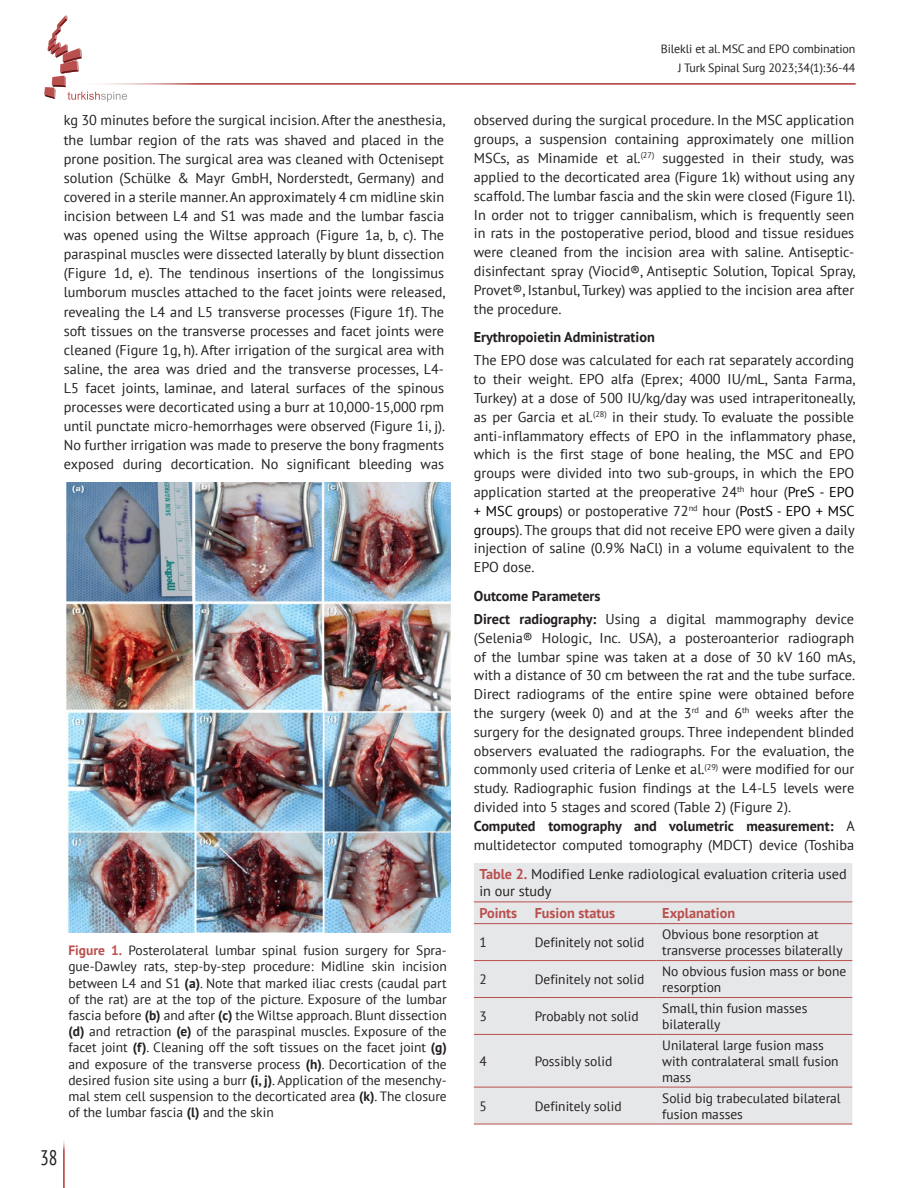
<style>
.page{position:relative;width:918px;height:1188px;background:#fff}
.page>*{position:absolute;margin:0;border:0;box-sizing:border-box;transform-origin:0 0}
.t1{font:condensed 21px "PT Sans";color:#231f20;scale:.92 1}
.YAZI{font:14.25px/18.8px "PT Sans";color:#231f20;text-align:justify}
.TABLO-BASI{font:14.25px/17.1px "PT Sans";color:#231f20}
.ARA_BASLIK{font:700 14.25px "PT Sans";color:#231f20}
.TABLO-ARA{font:700 14.25px "PT Sans";color:#b9504e}
.RESİM_ALTI{font:13.5px/16.2px "PT Sans";color:#231f20;text-align:justify}
.TABLO-YAZI{font:13.5px/15.8px "PT Sans";color:#231f20}
.t2{font:12px/19.8px "PT Sans";letter-spacing:-.01em;color:#231f20;text-align:right}
.s1{color:#000}
.s2{font-weight:700}
.s3{font-weight:700;color:#b9504e}
</style>
<div class="page">
<div style="left:69px;top:83px;width:786px;height:2px;background:#b9504e;border:1px solid #b9504e"></div>
<svg style="left:44px;top:15px;width:83px;height:87px"></svg>
<hr style="left:63px;top:1138px;width:1px;height:50px;background:#c0524f">
<img style="left:66px;top:483px;width:385px;height:449px">
<div style="left:474px;top:863px;width:378px;height:261px;background:#e6e7e9"></div>
<hr style="left:474px;top:960px;width:55px;height:1px;background:#b9504e">
<hr style="left:529px;top:960px;width:128px;height:1px;background:#b9504e">
<hr style="left:657px;top:960px;width:195px;height:1px;background:#b9504e">
<hr style="left:474px;top:997px;width:55px;height:1px;background:#b9504e">
<hr style="left:529px;top:997px;width:128px;height:1px;background:#b9504e">
<hr style="left:657px;top:997px;width:195px;height:1px;background:#b9504e">
<hr style="left:474px;top:1034px;width:55px;height:1px;background:#b9504e">
<hr style="left:529px;top:1034px;width:128px;height:1px;background:#b9504e">
<hr style="left:657px;top:1034px;width:195px;height:1px;background:#b9504e">
<hr style="left:474px;top:1087px;width:55px;height:1px;background:#b9504e">
<hr style="left:529px;top:1087px;width:128px;height:1px;background:#b9504e">
<hr style="left:657px;top:1087px;width:195px;height:1px;background:#b9504e">
<hr style="left:474px;top:1124px;width:55px;height:1px;background:#b9504e">
<hr style="left:529px;top:1124px;width:128px;height:1px;background:#b9504e">
<hr style="left:657px;top:1124px;width:195px;height:1px;background:#b9504e">
<hr style="left:474px;top:902px;width:55px;height:1px;background:#b9504e">
<hr style="left:529px;top:902px;width:128px;height:1px;background:#b9504e">
<hr style="left:657px;top:902px;width:195px;height:1px;background:#b9504e">
<hr style="left:474px;top:923px;width:55px;height:1px;background:#b9504e">
<hr style="left:529px;top:923px;width:128px;height:1px;background:#b9504e">
<hr style="left:657px;top:923px;width:195px;height:1px;background:#b9504e">
<p class="t2" style="left:661px;top:38px;width:196px">Bilekli et al. MSC and EPO combination<br>J Turk Spinal Surg 2023;34(1):36-44</p>
<p class="YAZI" style="left:64px;top:111px;width:383px">kg 30 minutes before the surgical incision. After the anesthesia, the lumbar region of the rats was shaved and placed in the prone position. The surgical area was cleaned with Octenisept solution (Schülke &amp; Mayr GmbH, Norderstedt, Germany) and covered in a sterile manner. An approximately 4 cm midline skin incision between L4 and S1 was made and the lumbar fascia was opened using the Wiltse approach (Figure 1a, b, c). The paraspinal muscles were dissected laterally by blunt dissection (Figure 1d, e). The tendinous insertions of the longissimus lumborum muscles attached to the facet joints were released, revealing the L4 and L5 transverse processes (Figure 1f). The soft tissues on the transverse processes and facet joints were cleaned (Figure 1g, h). After irrigation of the surgical area with saline, the area was dried and the transverse processes, L4- L5 facet joints, laminae, and lateral surfaces of the spinous processes were decorticated using a burr at 10,000-15,000 rpm until punctate micro-hemorrhages were observed (Figure 1i, j).<br>No further irrigation was made to preserve the bony fragments exposed during decortication. No significant bleeding was</p>
<p class="YAZI" style="left:474px;top:111px;width:383px">observed during the surgical procedure. In the MSC application groups, a suspension containing approximately one million MSCs, as Minamide et al.<sup>(27)</sup> suggested in their study, was applied to the decorticated area (Figure 1k) without using any scaffold. The lumbar fascia and the skin were closed (Figure 1l).<br>In order not to trigger cannibalism, which is frequently seen in rats in the postoperative period, blood and tissue residues were cleaned from the incision area with saline. Antiseptic&shy;disinfectant spray (Viocid®, Antiseptic Solution, Topical Spray, Provet®, Istanbul, Turkey) was applied to the incision area after the procedure.</p>
<p class="ARA_BASLIK" style="left:474px;top:328px;width:182px">Erythropoietin Administration</p>
<p class="YAZI" style="left:474px;top:351px;width:383px">The EPO dose was calculated for each rat separately according to their weight. EPO alfa (Eprex; 4000 IU/mL, Santa Farma, Turkey) at a dose of 500 IU/kg/day was used intraperitoneally, as per Garcia et al.<sup>(28)</sup> in their study. To evaluate the possible anti-inflammatory effects of EPO in the inflammatory phase, which is the first stage of bone healing, the MSC and EPO groups were divided into two sub-groups, in which the EPO application started at the preoperative 24<sup>th</sup> hour (<span class="s1">PreS - EPO + MSC groups</span>) or postoperative 72<sup>nd</sup> hour (<span class="s1">PostS - EPO + MSC groups</span>). The groups that did not receive EPO were given a daily injection of saline (0.9% NaCl) in a volume equivalent to the EPO dose.</p>
<p class="ARA_BASLIK" style="left:474px;top:586px;width:128px">Outcome Parameters</p>
<p class="YAZI" style="left:474px;top:609px;width:383px"><span class="s2">Direct radiography:</span> Using a digital mammography device (Selenia® Hologic, Inc. USA), a posteroanterior radiograph of the lumbar spine was taken at a dose of 30 kV 160 mAs, with a distance of 30 cm between the rat and the tube surface.<br>Direct radiograms of the entire spine were obtained before the surgery (week 0) and at the 3<sup>rd</sup> and 6<sup>th</sup> weeks after the surgery for the designated groups. Three independent blinded observers evaluated the radiographs. For the evaluation, the commonly used criteria of Lenke et al.<sup>(29)</sup> were modified for our study. Radiographic fusion findings at the L4-L5 levels were divided into 5 stages and scored (Table 2) (Figure 2).</p>
<p class="YAZI" style="left:474px;top:816px;width:382px"><span class="s2">Computed tomography and volumetric measurement:</span> A multidetector computed tomography (MDCT) device (Toshiba</p>
<h1 class="t1" style="left:40px;top:1144px;width:20px">38</h1>
<p class="RESİM_ALTI" style="left:68px;top:942px;width:380px"><span class="s3">Figure 1.</span> Posterolateral lumbar spinal fusion surgery for Spra&shy;gue-Dawley rats, step-by-step procedure: Midline skin incision between L4 and S1 <span class="s2">(a)</span>. Note that marked iliac crests (caudal part of the rat) are at the top of the picture. Exposure of the lumbar fascia before <span class="s2">(b)</span> and after <span class="s2">(c)</span> the Wiltse approach. Blunt dissection <span class="s2">(d)</span> and retraction <span class="s2">(e)</span> of the paraspinal muscles. Exposure of the facet joint <span class="s2">(f)</span>. Cleaning off the soft tissues on the facet joint <span class="s2">(g) </span>and exposure of the transverse process <span class="s2">(h)</span>. Decortication of the desired fusion site using a burr <span class="s2">(i, j)</span>. Application of the mesenchy&shy;mal stem cell suspension to the decorticated area <span class="s2">(k)</span>. The closure of the lumbar fascia <span class="s2">(l)</span> and the skin</p>
<p class="TABLO-BASI" style="left:479px;top:865px;width:369px"><span class="s3">Table 2.</span> Modified Lenke radiological evaluation criteria used in our study</p>
<p class="TABLO-ARA" style="left:479px;top:904px;width:39px">Points</p>
<p class="TABLO-ARA" style="left:535px;top:904px;width:82px">Fusion status</p>
<p class="TABLO-ARA" style="left:662px;top:904px;width:74px">Explanation</p>
<p class="TABLO-YAZI" style="left:479px;top:934px;width:9px">1</p>
<p class="TABLO-YAZI" style="left:535px;top:934px;width:111px">Definitely not solid</p>
<p class="TABLO-YAZI" style="left:662px;top:926px;width:182px">Obvious bone resorption at transverse processes bilaterally</p>
<p class="TABLO-YAZI" style="left:479px;top:971px;width:9px">2</p>
<p class="TABLO-YAZI" style="left:535px;top:971px;width:111px">Definitely not solid</p>
<p class="TABLO-YAZI" style="left:662px;top:963px;width:186px">No obvious fusion mass or bone resorption</p>
<p class="TABLO-YAZI" style="left:479px;top:1008px;width:9px">3</p>
<p class="TABLO-YAZI" style="left:535px;top:1008px;width:106px">Probably not solid</p>
<p class="TABLO-YAZI" style="left:662px;top:1000px;width:147px">Small, thin fusion masses bilaterally</p>
<p class="TABLO-YAZI" style="left:479px;top:1053px;width:9px">4</p>
<p class="TABLO-YAZI" style="left:535px;top:1053px;width:79px">Possibly solid</p>
<p class="TABLO-YAZI" style="left:662px;top:1037px;width:178px">Unilateral large fusion mass with contralateral small fusion mass</p>
<p class="TABLO-YAZI" style="left:479px;top:1098px;width:9px">5</p>
<p class="TABLO-YAZI" style="left:535px;top:1098px;width:88px">Definitely solid</p>
<p class="TABLO-YAZI" style="left:662px;top:1090px;width:180px">Solid big trabeculated bilateral fusion masses</p>
</div>
